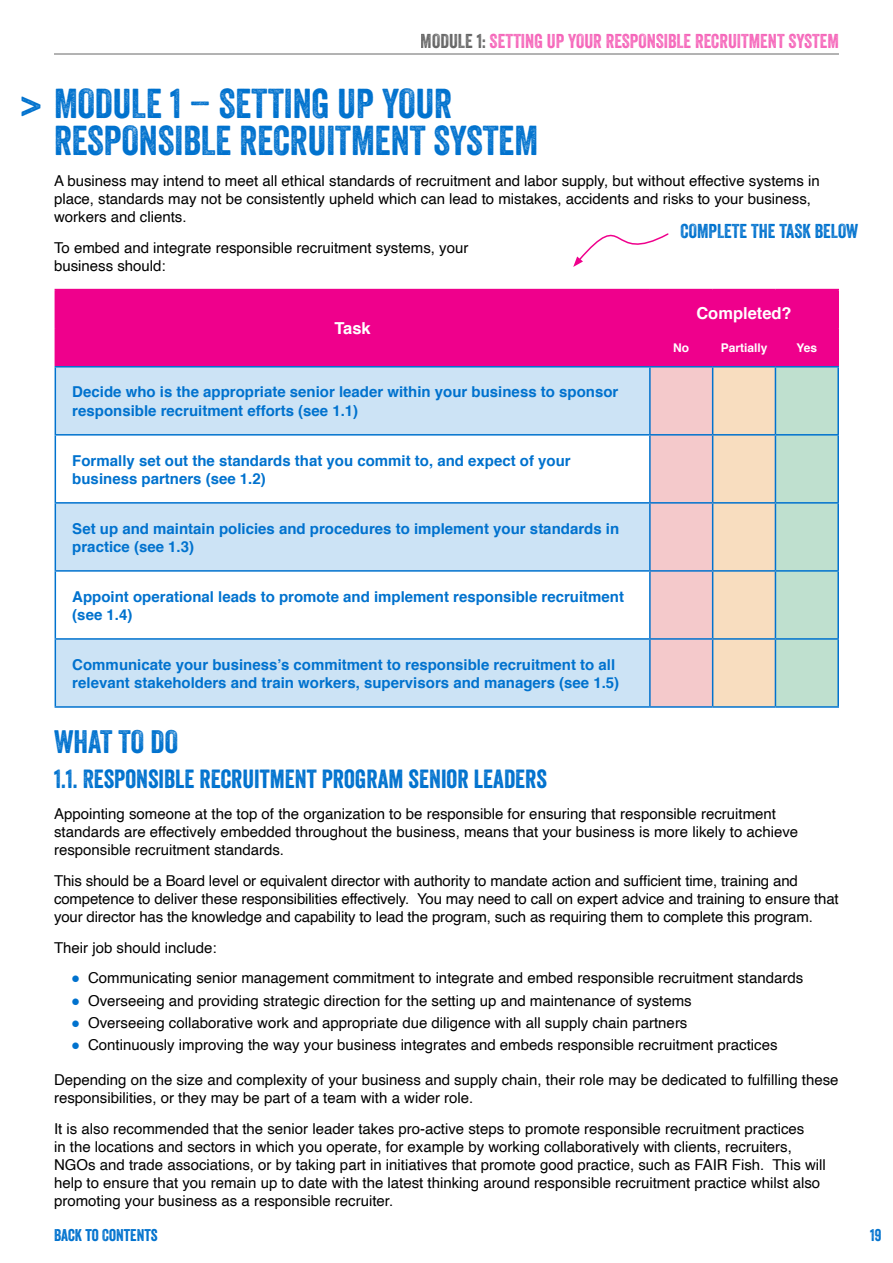
<style>
.page{position:relative;width:893px;height:1263px;background:#fff}
.page>*{position:absolute;margin:0;border:0;box-sizing:border-box;transform-origin:0 0}
.Body{font:40.5px "Veneer";color:#0072ce}
.Body-2{font:31.5px "Veneer";color:#0072ce}
.Body-3{font:25.5px "Veneer";color:#0072ce}
.t1{font:19.5px "Veneer";color:#ef008c}
.Body-4{font:19.5px "Veneer";color:#0072ce}
.t2{font:16.5px "Veneer";color:#0072ce}
.Table_header{font:700 16.5px "Helvetica";color:#fff}
.Body-5{font:15px/18px "Helvetica";color:#000}
.Table_Categories{font:700 15px/18px "Helvetica";color:#0072ce}
.Table_check_options{font:700 12px "Helvetica";color:#fff}
.s1{color:#000}
.s2{color:#0072ce}
</style>
<div class="page">
<hr style="left:54px;top:54px;width:785px;height:1px;background:#000">
<svg style="left:573px;top:233px;width:96px;height:34px"></svg>
<div style="left:56px;top:290px;width:781px;height:76px;background:#ef008c"></div>
<div style="left:56px;top:367px;width:593px;height:339px;background:#cce3f5"></div>
<svg style="left:651px;top:367px;width:186px;height:339px;background:#e2d6c8"></svg>
<svg style="left:56px;top:436px;width:593px;height:202px"></svg>
<hr style="left:55px;top:367px;width:1px;height:67px;background:#0072ce">
<hr style="left:649px;top:367px;width:2px;height:67px;background:#0072ce">
<hr style="left:712px;top:367px;width:1px;height:67px;background:#0072ce">
<hr style="left:775px;top:367px;width:1px;height:67px;background:#0072ce">
<hr style="left:837px;top:367px;width:2px;height:67px;background:#0072ce">
<hr style="left:55px;top:434px;width:595px;height:2px;background:#0072ce">
<hr style="left:55px;top:436px;width:1px;height:66px;background:#0072ce">
<hr style="left:650px;top:434px;width:63px;height:2px;background:#0072ce">
<hr style="left:649px;top:436px;width:2px;height:66px;background:#0072ce">
<hr style="left:713px;top:434px;width:62px;height:2px;background:#0072ce">
<hr style="left:712px;top:436px;width:1px;height:66px;background:#0072ce">
<hr style="left:775px;top:434px;width:64px;height:2px;background:#0072ce">
<hr style="left:775px;top:436px;width:1px;height:66px;background:#0072ce">
<hr style="left:837px;top:436px;width:2px;height:66px;background:#0072ce">
<hr style="left:55px;top:502px;width:595px;height:2px;background:#0072ce">
<hr style="left:55px;top:504px;width:1px;height:66px;background:#0072ce">
<hr style="left:650px;top:502px;width:63px;height:2px;background:#0072ce">
<hr style="left:649px;top:504px;width:2px;height:66px;background:#0072ce">
<hr style="left:713px;top:502px;width:62px;height:2px;background:#0072ce">
<hr style="left:712px;top:504px;width:1px;height:66px;background:#0072ce">
<hr style="left:775px;top:502px;width:64px;height:2px;background:#0072ce">
<hr style="left:775px;top:504px;width:1px;height:66px;background:#0072ce">
<hr style="left:837px;top:504px;width:2px;height:66px;background:#0072ce">
<hr style="left:55px;top:570px;width:595px;height:2px;background:#0072ce">
<hr style="left:55px;top:572px;width:1px;height:66px;background:#0072ce">
<hr style="left:650px;top:570px;width:63px;height:2px;background:#0072ce">
<hr style="left:649px;top:572px;width:2px;height:66px;background:#0072ce">
<hr style="left:713px;top:570px;width:62px;height:2px;background:#0072ce">
<hr style="left:712px;top:572px;width:1px;height:66px;background:#0072ce">
<hr style="left:775px;top:570px;width:64px;height:2px;background:#0072ce">
<hr style="left:775px;top:572px;width:1px;height:66px;background:#0072ce">
<hr style="left:837px;top:572px;width:2px;height:66px;background:#0072ce">
<hr style="left:55px;top:638px;width:595px;height:2px;background:#0072ce">
<hr style="left:55px;top:640px;width:1px;height:66px;background:#0072ce">
<hr style="left:650px;top:638px;width:63px;height:2px;background:#0072ce">
<hr style="left:649px;top:640px;width:2px;height:66px;background:#0072ce">
<hr style="left:713px;top:638px;width:62px;height:2px;background:#0072ce">
<hr style="left:712px;top:640px;width:1px;height:66px;background:#0072ce">
<hr style="left:775px;top:638px;width:64px;height:2px;background:#0072ce">
<hr style="left:775px;top:640px;width:1px;height:66px;background:#0072ce">
<hr style="left:837px;top:640px;width:2px;height:66px;background:#0072ce">
<hr style="left:55px;top:706px;width:595px;height:2px;background:#0072ce">
<hr style="left:650px;top:706px;width:63px;height:2px;background:#0072ce">
<hr style="left:713px;top:706px;width:62px;height:2px;background:#0072ce">
<hr style="left:775px;top:706px;width:64px;height:2px;background:#0072ce">
<hr style="left:55px;top:289px;width:595px;height:1px;background:#ef008c">
<hr style="left:650px;top:289px;width:63px;height:1px;background:#ef008c">
<hr style="left:713px;top:289px;width:62px;height:1px;background:#ef008c">
<hr style="left:775px;top:289px;width:64px;height:1px;background:#ef008c">
<hr style="left:55px;top:366px;width:595px;height:1px;background:#0072ce">
<hr style="left:650px;top:366px;width:63px;height:1px;background:#0072ce">
<hr style="left:713px;top:366px;width:62px;height:1px;background:#0072ce">
<hr style="left:775px;top:366px;width:64px;height:1px;background:#0072ce">
<hr style="left:837px;top:290px;width:2px;height:38px;background:#ef008c">
<hr style="left:837px;top:328px;width:2px;height:38px;background:#ef008c">
<hr style="left:55px;top:290px;width:1px;height:38px;background:#ef008c">
<hr style="left:649px;top:290px;width:2px;height:38px;background:#ef008c">
<hr style="left:55px;top:328px;width:1px;height:38px;background:#ef008c">
<hr style="left:649px;top:328px;width:2px;height:38px;background:#ef008c">
<h3 class="t1" style="left:421px;top:29px;width:420px"><span class="s1">MODULE 1:</span> SETTING UP YOUR RESPONSIBLE RECRUITMENT SYSTEM</h3>
<p class="Body" style="left:20px;top:82px;width:24px">&gt;</p>
<p class="Body" style="left:54px;top:79px;width:400px">MODULE 1 – SETTING UP YOUR</p>
<p class="Body" style="left:54px;top:116px;width:486px">RESPONSIBLE RECRUITMENT SYSTEM</p>
<p class="Body-5" style="left:54px;top:172px;width:767px">A business may intend to meet all ethical standards of recruitment and labor supply, but without effective systems in place, standards may not be consistently upheld which can lead to mistakes, accidents and risks to your business, workers and clients.</p>
<p class="Body-5" style="left:54px;top:239px;width:416px">To embed and integrate responsible recruitment systems, your business should:</p>
<p class="Body-4" style="left:680px;top:219px;width:179px">COMPLETE THE TASK BELOW</p>
<p class="Table_header" style="left:334px;top:315px;width:38px">Task</p>
<p class="Table_Categories" style="left:72px;top:383px;width:547px">Decide who is the appropriate senior leader within your business to sponsor responsible recruitment efforts (see 1.1)</p>
<p class="Table_Categories" style="left:72px;top:451px;width:500px">Formally set out the standards that you commit to, and expect of your business partners (see 1.2)</p>
<p class="Table_Categories" style="left:72px;top:519px;width:548px">Set up and maintain policies and procedures to implement your standards in practice (see 1.3)</p>
<p class="Table_Categories" style="left:72px;top:587px;width:553px">Appoint operational leads to promote and implement responsible recruitment (see 1.4)</p>
<p class="Table_Categories" style="left:72px;top:655px;width:548px">Communicate your business’s commitment to responsible recruitment to all relevant stakeholders and train workers, supervisors and managers (see 1.5)</p>
<p class="Table_header" style="left:696px;top:300px;width:97px">Completed?</p>
<p class="Table_check_options" style="left:673px;top:338px;width:17px">No</p>
<p class="Table_check_options" style="left:721px;top:338px;width:48px">Partially</p>
<p class="Table_check_options" style="left:796px;top:338px;width:22px">Yes</p>
<p class="Body-2" style="left:54px;top:722px;width:126px">WHAT TO DO</p>
<p class="Body-3" style="left:54px;top:764px;width:494px">1.1. RESPONSIBLE RECRUITMENT PROGRAM SENIOR LEADERS</p>
<p class="Body-5" style="left:54px;top:805px;width:746px">Appointing someone at the top of the organization to be responsible for ensuring that responsible recruitment standards are effectively embedded throughout the business, means that your business is more likely to achieve responsible recruitment standards.</p>
<p class="Body-5" style="left:54px;top:872px;width:786px">This should be a Board level or equivalent director with authority to mandate action and sufficient time, training and competence to deliver these responsibilities effectively. You may need to call on expert advice and training to ensure that your director has the knowledge and capability to lead the program, such as requiring them to complete this program.</p>
<p class="Body-5" style="left:54px;top:939px;width:164px">Their job should include:</p>
<p class="Body-5" style="left:71px;top:969px;width:734px"><span class="s2">●</span> Communicating senior management commitment to integrate and embed responsible recruitment standards</p>
<p class="Body-5" style="left:71px;top:992px;width:622px"><span class="s2">●</span> Overseeing and providing strategic direction for the setting up and maintenance of systems</p>
<p class="Body-5" style="left:71px;top:1014px;width:618px"><span class="s2">●</span> Overseeing collaborative work and appropriate due diligence with all supply chain partners</p>
<p class="Body-5" style="left:71px;top:1036px;width:708px"><span class="s2">●</span> Continuously improving the way your business integrates and embeds responsible recruitment practices</p>
<p class="Body-5" style="left:54px;top:1071px;width:786px">Depending on the size and complexity of your business and supply chain, their role may be dedicated to fulfilling these responsibilities, or they may be part of a team with a wider role.</p>
<p class="Body-5" style="left:54px;top:1120px;width:773px">It is also recommended that the senior leader takes pro-active steps to promote responsible recruitment practices<br>in the locations and sectors in which you operate, for example by working collaboratively with clients, recruiters, NGOs and trade associations, or by taking part in initiatives that promote good practice, such as FAIR Fish. This will help to ensure that you remain up to date with the latest thinking around responsible recruitment practice whilst also promoting your business as a responsible recruiter.</p>
<p class="t2" style="left:54px;top:1225px;width:105px">BACK TO CONTENTS</p>
<p class="t2" style="left:870px;top:1225px;width:13px">19</p>
</div>
